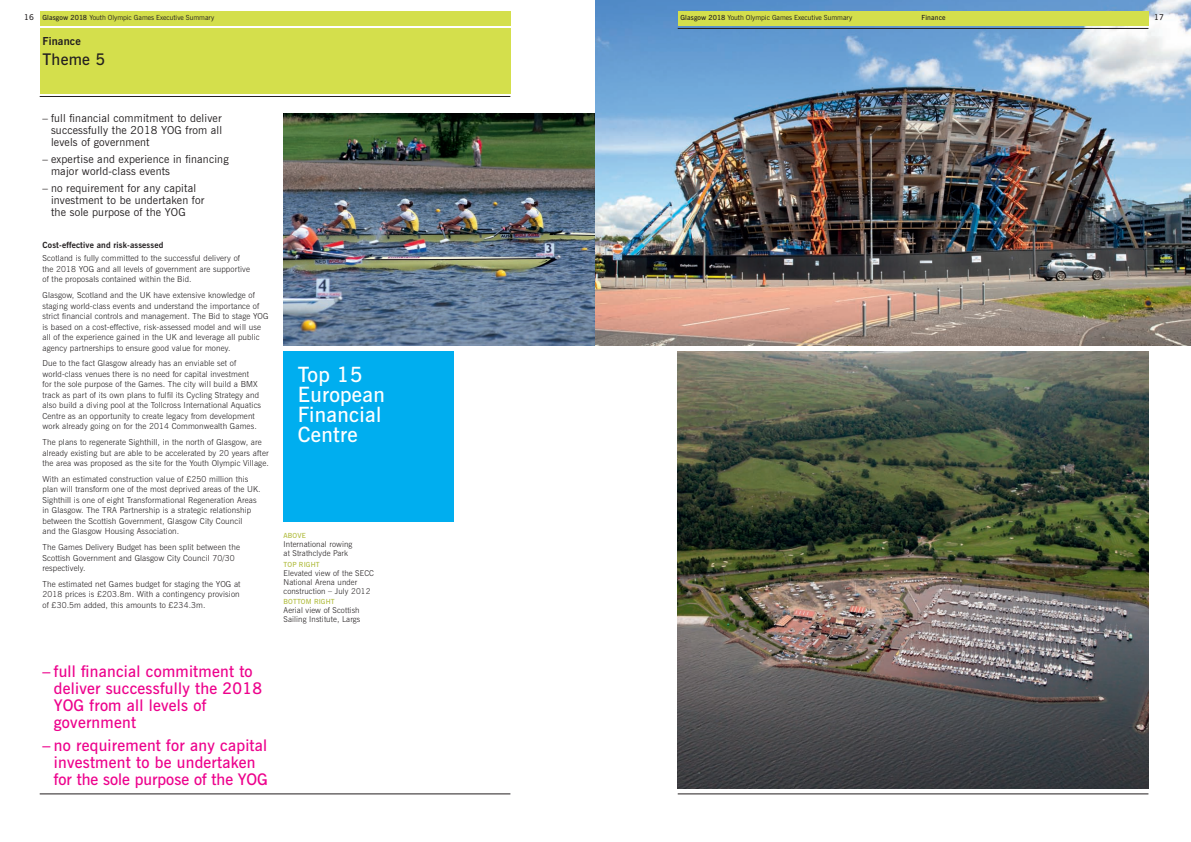
<style>
.page{position:relative;width:1191px;height:842px;background:#fff}
.page>*{position:absolute;margin:0;border:0;box-sizing:border-box;transform-origin:0 0}
.t1{font:600 21px/20px "News Gothic BT";letter-spacing:.015em;color:#fff}
.t2{font:600 16px/17px "News Gothic BT";letter-spacing:.015em;color:#ed028c}
.t3{font:600 16px "News Gothic BT";color:#231f20}
.t4{font:11px/12px "News Gothic BT";letter-spacing:.015em;color:#231f20}
.t5{font:700 11px "News Gothic BT";letter-spacing:.015em;color:#231f20}
.t6{font:700 8.5px "News Gothic BT";letter-spacing:.015em;color:#231f20}
.t7{font:300 8.2px/10.5px "News Gothic BT";letter-spacing:.015em;color:#231f20}
.t8{font:300 8px/9px "News Gothic BT";letter-spacing:.015em;color:#231f20}
.t9{font:600 8px "News Gothic BT";color:#231f20}
.t10{font:7px "News Gothic BT";letter-spacing:-.005em;color:#231f20}
.t11{font:600 7px "News Gothic BT";letter-spacing:.015em;color:#b2bd41}
.t12{font:600 7px "News Gothic BT";letter-spacing:.015em;color:#231f20}
.s1{font-weight:600;font-size:8px}
.s2{font-weight:600}
</style>
<div class="page">
<div style="left:40px;top:11px;width:470px;height:15px;background:#d4df4c"></div>
<div style="left:40px;top:28px;width:470px;height:66px;background:#d4df4c"></div>
<hr style="left:40px;top:794px;width:470px;height:1px;background:#231f20">
<hr style="left:40px;top:96px;width:470px;height:1px;background:#231f20">
<img style="left:283px;top:113px;width:312px;height:233px">
<div style="left:283px;top:351px;width:171px;height:171px;background:#00aeef"></div>
<img style="left:595px;top:0;width:596px;height:346px">
<hr style="left:677px;top:794px;width:471px;height:1px;background:#231f20">
<hr style="left:677px;top:28px;width:471px;height:1px;background:#231f20">
<div style="left:677px;top:11px;width:471px;height:15px;background:#d4df4c"></div>
<img style="left:677px;top:351px;width:471px;height:437px">
<p class="t10" style="left:24px;top:13px;width:191px"><span class="s1">16</span> <span class="s2">Glasgow 2018</span> Youth Olympic Games Executive Summary</p>
<h3 class="t5" style="left:43px;top:34px;width:40px">Finance</h3>
<h2 class="t3" style="left:43px;top:50px;width:64px">Theme 5</h2>
<h3 class="t4" style="left:51px;top:112px;width:173px;text-align:justify;text-indent:-9px">– full financial commitment to deliver successfully the 2018 YOG from all levels of government</h3>
<h3 class="t4" style="left:51px;top:153px;width:179px;text-indent:-9px">– expertise and experience in financing major world-class events</h3>
<h3 class="t4" style="left:51px;top:182px;width:155px;text-indent:-9px">– no requirement for any capital investment to be undertaken for the sole purpose of the YOG</h3>
<p class="t6" style="left:43px;top:240px;width:122px">Cost-effective and risk-assessed</p>
<p class="t7" style="left:43px;top:253px;width:209px">Scotland is fully committed to the successful delivery of the 2018 YOG and all levels of government are supportive of the proposals contained within the Bid.</p>
<p class="t7" style="left:43px;top:290px;width:227px">Glasgow, Scotland and the UK have extensive knowledge of staging world-class events and understand the importance of strict financial controls and management. The Bid to stage YOG is based on a cost-effective, risk-assessed model and will use all of the experience gained in the UK and leverage all public agency partnerships to ensure good value for money.</p>
<p class="t7" style="left:43px;top:358px;width:220px">Due to the fact Glasgow already has an enviable set of world-class venues there is no need for capital investment<br>for the sole purpose of the Games. The city will build a BMX track as part of its own plans to fulfil its Cycling Strategy and also build a diving pool at the Tollcross International Aquatics Centre as an opportunity to create legacy from development work already going on for the 2014 Commonwealth Games.</p>
<p class="t7" style="left:43px;top:437px;width:228px">The plans to regenerate Sighthill, in the north of Glasgow, are already existing but are able to be accelerated by 20 years after the area was proposed as the site for the Youth Olympic Village.</p>
<p class="t7" style="left:43px;top:474px;width:219px">With an estimated construction value of £250 million this plan will transform one of the most deprived areas of the UK.<br>Sighthill is one of eight Transformational Regeneration Areas in Glasgow. The TRA Partnership is a strategic relationship between the Scottish Government, Glasgow City Council<br>and the Glasgow Housing Association.</p>
<p class="t7" style="left:43px;top:542px;width:199px">The Games Delivery Budget has been split between the<br>Scottish Government and Glasgow City Council 70/30 respectively.</p>
<p class="t7" style="left:43px;top:579px;width:199px;text-align:justify">The estimated net Games budget for staging the YOG at 2018 prices is £203.8m. With a contingency provision of £30.5m added, this amounts to £234.3m.</p>
<h1 class="t1" style="left:298px;top:364px;width:89px">Top 15<br>European<br>Financial<br>Centre</h1>
<p class="t11" style="left:283px;top:532px;width:24px">ABOVE</p>
<p class="t8" style="left:283px;top:540px;width:70px">International rowing at Strathclyde Park</p>
<p class="t11" style="left:283px;top:560px;width:38px">TOP rIGhT</p>
<p class="t8" style="left:283px;top:568px;width:92px">Elevated view of the SECC<br>National Arena under construction – July 2012</p>
<p class="t11" style="left:283px;top:597px;width:53px">BOTTOM rIGhT</p>
<p class="t8" style="left:283px;top:606px;width:78px">Aerial view of Scottish<br>Sailing Institute, Largs</p>
<h2 class="t2" style="left:54px;top:663px;width:210px;text-indent:-11px">– full financial commitment to deliver successfully the 2018<br>YOG from all levels of government</h2>
<h2 class="t2" style="left:54px;top:736px;width:215px;text-indent:-11px">– no requirement for any capital investment to be undertaken for the sole purpose of the YOG</h2>
<p class="t10" style="left:680px;top:13px;width:173px"><span class="s2">Glasgow 2018</span> Youth Olympic Games Executive Summary</p>
<p class="t12" style="left:921px;top:13px;width:25px">finance</p>
<p class="t9" style="left:1154px;top:12px;width:11px">17</p>
</div>
